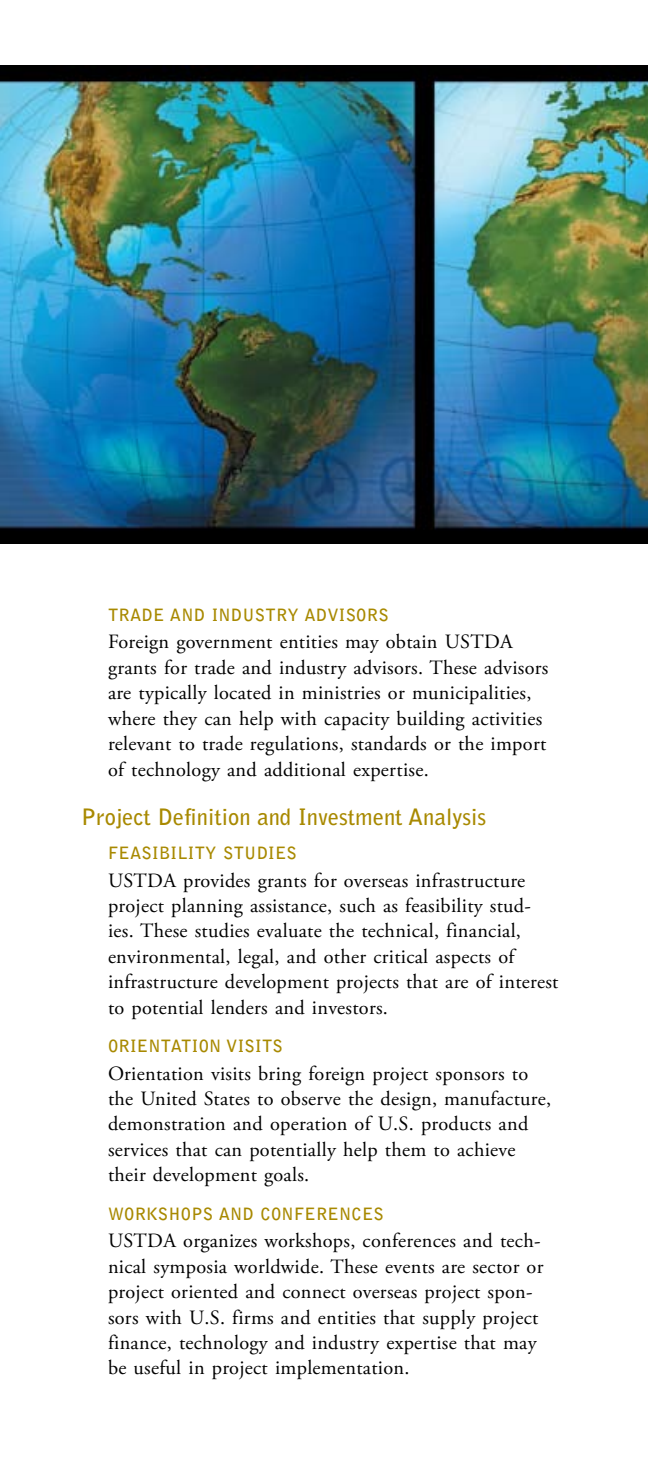
<style>
.page{position:relative;width:648px;height:1458px;background:#fff}
.page>*{position:absolute;margin:0;border:0;box-sizing:border-box;transform-origin:0 0}
.t1{font:700 22.5px "Bell Gothic";color:#a88901}
.t2{font:20.25px/25.4px "Adobe Garamond Pro";letter-spacing:.015em;color:#000}
.t3{font:700 16.88px "Bell Gothic";letter-spacing:.015em;color:#a88901}
</style>
<div class="page">
<img style="left:0;top:65px;width:648px;height:478px">
<p class="t3" style="left:108px;top:605px;width:135px">TRADE AND INDUST</p>
<p class="t3" style="left:276px;top:605px;width:110px">RY ADVISO RS</p>
<p class="t2" style="left:108px;top:630px;width:442px">Foreign government entities may obtain USTDA grants for trade and industry advisors. These advisors are typically located in ministries or municipalities, where they can help with capacity building activities relevant to trade regulations, standards or the import of technology and additional expertise.</p>
<p class="t1" style="left:81px;top:803px;width:407px">P ROJECT DEFINITION AND I NVESTMENT ANALYSIS</p>
<p class="t3" style="left:108px;top:843px;width:138px">FEASIBILITY STUD</p>
<p class="t3" style="left:268px;top:843px;width:26px">IES</p>
<p class="t2" style="left:108px;top:868px;width:452px">USTDA provides grants for overseas infrastructure project planning assistance, such as feasibility stud‑ ies. These studies evaluate the technical, financial, environmental, legal, and other critical aspects of infrastructure development projects that are of interest to potential lenders and investors.</p>
<p class="t3" style="left:108px;top:1036px;width:64px">ORIENTAT</p>
<p class="t3" style="left:192px;top:1036px;width:81px">ION VISITS</p>
<p class="t2" style="left:108px;top:1061px;width:445px">Orientation visits bring foreign project sponsors to the United States to observe the design, manufacture, demonstration and operation of U.S. products and services that can potentially help them to achieve their development goals.</p>
<p class="t3" style="left:108px;top:1203px;width:274px">WORKSHOPS AND CONFERENCES</p>
<p class="t2" style="left:108px;top:1229px;width:437px">USTDA organizes workshops, conferences and tech&shy;nical symposia worldwide. These events are sector or project oriented and connect overseas project spon‑ sors with U.S. firms and entities that supply project finance, technology and industry expertise that may be useful in project implementation.</p>
</div>
